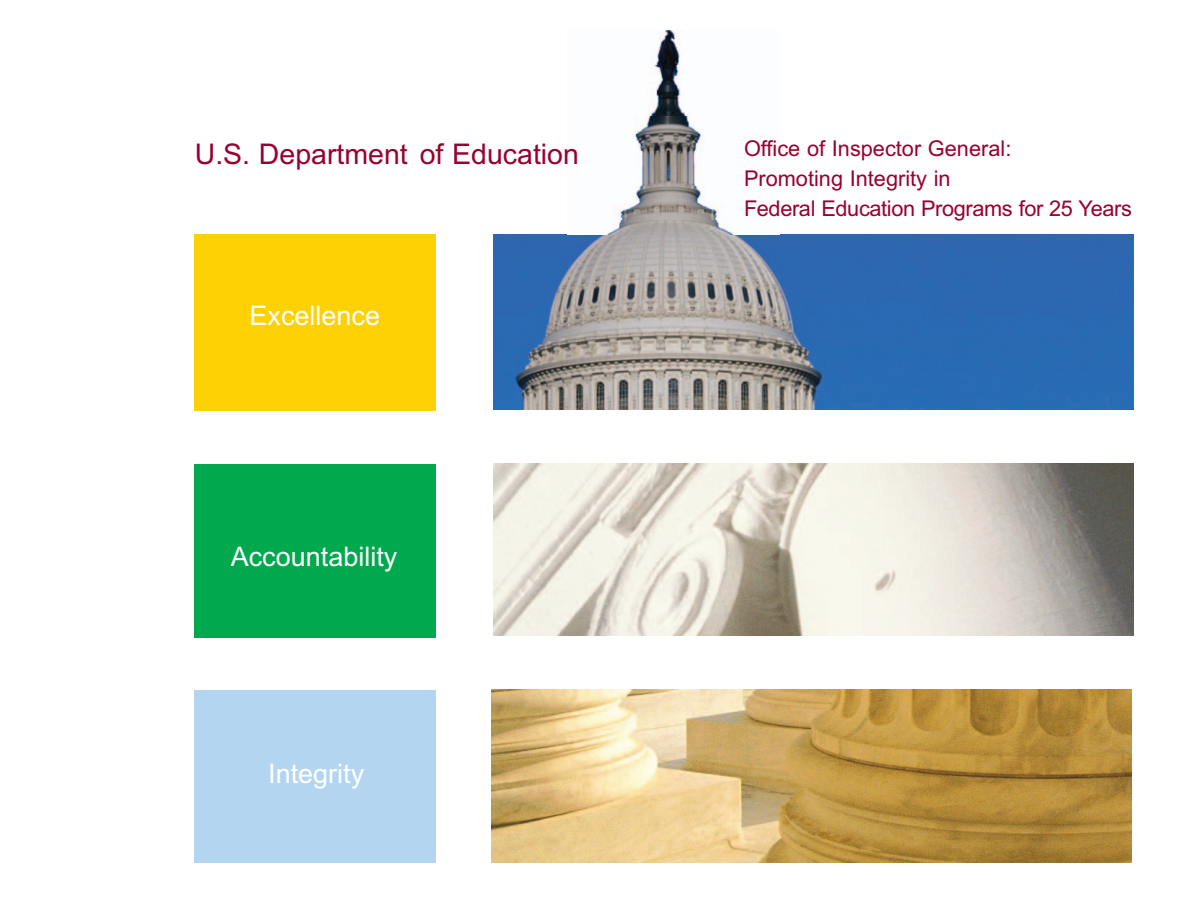
<style>
.page{position:relative;width:1188px;height:918px;background:#fff}
.page>*{position:absolute;margin:0;border:0;box-sizing:border-box;transform-origin:0 0}
.t1{font:28.5px "Arial";color:#98012d}
.t2{font:27px "Arial";color:#fff}
.t3{font:21.75px/30px "Arial";color:#98012d}
</style>
<div class="page">
<img style="left:491px;top:690px;width:641px;height:172px">
<img style="left:494px;top:464px;width:640px;height:172px">
<img style="left:494px;top:234px;width:640px;height:176px">
<div style="left:195px;top:234px;width:241px;height:177px;background:#fed105"></div>
<div style="left:195px;top:690px;width:241px;height:172px;background:#b4d5f0"></div>
<div style="left:195px;top:464px;width:241px;height:173px;background:#00a94e"></div>
<img style="left:607px;top:31px;width:127px;height:203px">
<h1 class="t1" style="left:195px;top:138px;width:386px">U.S. Department of Education</h1>
<p class="t2" style="left:250px;top:300px;width:132px">Excellence</p>
<p class="t2" style="left:231px;top:541px;width:168px">Accountability</p>
<p class="t2" style="left:268px;top:758px;width:98px">Integrity</p>
<p class="t3" style="left:744px;top:134px;width:389px">Office of Inspector General:<br>Promoting Integrity in<br>Federal Education Programs for 25 Years</p>
</div>
